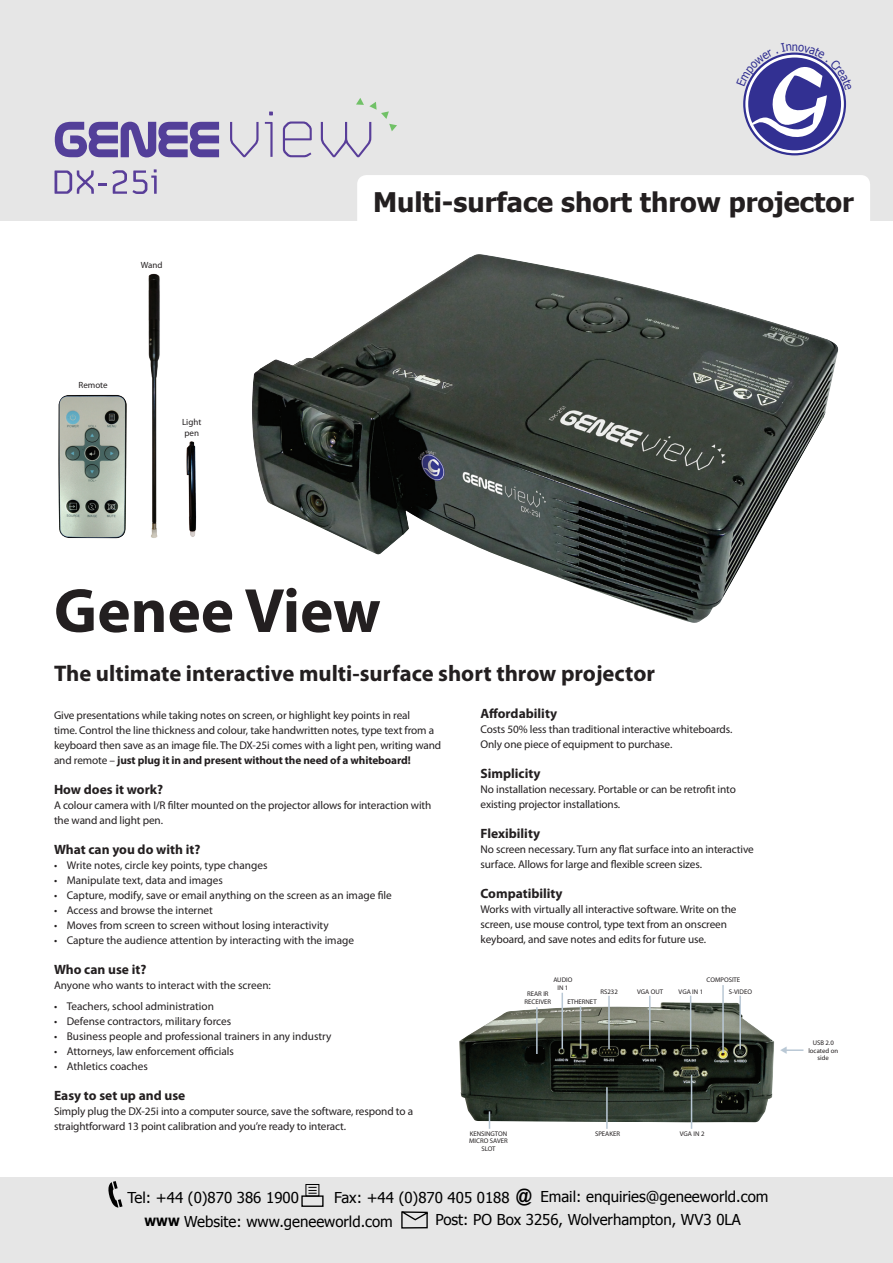
<style>
.page{position:relative;width:893px;height:1263px;background:#fff}
.page>*{position:absolute;margin:0;border:0;box-sizing:border-box;transform-origin:0 0}
.t1{font:700 63px "Myriad Pro";color:#231f20}
.t2{font:700 27px "Tahoma";color:#231f20}
.t3{font:700 22.65px "Myriad Pro";color:#231f20}
.t4{font:15px "Tahoma";color:#000}
.t5{font:700 13.5px "Myriad Pro";color:#231f20}
.t6{font:700 11.4px "Tahoma";color:#000}
.t7{font:11.25px/15px "Myriad Pro";letter-spacing:-.01em;color:#231f20}
.t8{font:9px/11.2px "Myriad Pro";color:#231f20}
.t9{font:6.75px/7.5px "Myriad Pro";color:#231f20;text-align:center}
.s1{font-weight:700}
.s2{font-family:"Impact";font-size:20.25px}
</style>
<div class="page">
<div style="left:0;top:0;width:893px;height:221px;background:#e6e6e6"></div>
<div style="left:357px;top:175px;width:513px;height:73px;background:#fff;border-radius:9px"></div>
<div style="left:0;top:1176px;width:893px;height:87px;background:#e6e6e6"></div>
<svg style="left:108px;top:1181px;width:15px;height:26px"></svg>
<svg style="left:401px;top:1211px;width:27px;height:18px"></svg>
<div style="left:305px;top:1184px;width:14px;height:12px;border:1px solid #000"></div>
<svg style="left:308px;top:1187px;width:9px;height:7px"></svg>
<div style="left:301px;top:1195px;width:23px;height:12px;border:1px solid #000"></div>
<svg style="left:54px;top:121px;width:166px;height:37px"></svg>
<svg style="left:230px;top:122px;width:29px;height:35px"></svg>
<svg style="left:265px;top:112px;width:8px;height:45px"></svg>
<svg style="left:283px;top:121px;width:29px;height:36px"></svg>
<svg style="left:321px;top:98px;width:76px;height:59px"></svg>
<svg style="left:55px;top:169px;width:102px;height:25px"></svg>
<img style="left:252px;top:254px;width:587px;height:369px">
<img style="left:148px;top:273px;width:12px;height:265px">
<img style="left:186px;top:441px;width:11px;height:96px">
<img style="left:58px;top:395px;width:69px;height:143px">
<img style="left:459px;top:1002px;width:315px;height:120px">
<svg style="left:489px;top:1111px;width:1px;height:18px"></svg>
<hr style="left:536px;top:1007px;width:2px;height:47px;background:#b9c8d5">
<hr style="left:561px;top:993px;width:2px;height:56px;background:#b9c8d5">
<hr style="left:580px;top:1006px;width:1px;height:43px;background:#b9c8d5">
<hr style="left:608px;top:996px;width:2px;height:53px;background:#b9c8d5">
<hr style="left:649px;top:996px;width:2px;height:53px;background:#b9c8d5">
<hr style="left:690px;top:996px;width:1px;height:53px;background:#b9c8d5">
<hr style="left:722px;top:985px;width:2px;height:68px;background:#b9c8d5">
<hr style="left:739px;top:996px;width:2px;height:53px;background:#b9c8d5">
<hr style="left:606px;top:1087px;width:2px;height:42px;background:#b9c8d5">
<hr style="left:691px;top:1075px;width:1px;height:54px;background:#b9c8d5">
<hr style="left:782px;top:1049px;width:21px;height:2px;background:#b9c8d5">
<svg style="left:743px;top:52px;width:104px;height:101px"></svg>
<p class="t8" style="left:141px;top:259px;width:23px">Wand</p>
<p class="t8" style="left:78px;top:379px;width:31px">Remote</p>
<p class="t8" style="left:182px;top:416px;width:21px">Light pen</p>
<p class="t2" style="left:373px;top:185px;width:482px">Multi-surface short throw projector</p>
<p class="t1" style="left:54px;top:570px;width:328px">Genee View</p>
<p class="t3" style="left:54px;top:658px;width:602px">The ultimate interactive multi-surface short throw projector</p>
<p class="t7" style="left:54px;top:707px;width:389px">Give presentations while taking notes on screen, or highlight key points in real<br>time. Control the line thickness and colour, take handwritten notes, type text from a keyboard then save as an image file. The DX-25i comes with a light pen, writing wand and remote – <span class="s1">just plug it in and present without the need of a whiteboard!</span></p>
<p class="t5" style="left:54px;top:780px;width:111px">How does it work?</p>
<p class="t7" style="left:54px;top:797px;width:379px">A colour camera with I/R filter mounted on the projector allows for interaction with the wand and light pen.</p>
<p class="t5" style="left:54px;top:840px;width:148px">What can you do with it?</p>
<p class="t7" style="left:54px;top:857px;width:215px">• Write notes, circle key points, type changes</p>
<p class="t7" style="left:54px;top:872px;width:170px">• Manipulate text, data and images</p>
<p class="t7" style="left:54px;top:887px;width:339px">• Capture, modify, save or email anything on the screen as an image file</p>
<p class="t7" style="left:54px;top:902px;width:160px">• Access and browse the internet</p>
<p class="t7" style="left:54px;top:917px;width:276px">• Moves from screen to screen without losing interactivity</p>
<p class="t7" style="left:54px;top:932px;width:302px">• Capture the audience attention by interacting with the image</p>
<p class="t5" style="left:54px;top:960px;width:94px">Who can use it?</p>
<p class="t7" style="left:54px;top:977px;width:218px">Anyone who wants to interact with the screen:</p>
<p class="t7" style="left:54px;top:999px;width:161px">• Teachers, school administration</p>
<p class="t7" style="left:54px;top:1014px;width:179px">• Defense contractors, military forces</p>
<p class="t7" style="left:54px;top:1029px;width:279px">• Business people and professional trainers in any industry</p>
<p class="t7" style="left:54px;top:1044px;width:181px">• Attorneys, law enforcement officials</p>
<p class="t7" style="left:54px;top:1059px;width:95px">• Athletics coaches</p>
<p class="t5" style="left:54px;top:1087px;width:133px">Easy to set up and use</p>
<p class="t7" style="left:54px;top:1104px;width:361px">Simply plug the DX-25i into a computer source, save the software, respond to a straightforward 13 point calibration and you’re ready to interact.</p>
<p class="t5" style="left:480px;top:704px;width:78px">Affordability</p>
<p class="t7" style="left:480px;top:721px;width:253px">Costs 50% less than traditional interactive whiteboards.<br>Only one piece of equipment to purchase.</p>
<p class="t5" style="left:480px;top:764px;width:61px">Simplicity</p>
<p class="t7" style="left:480px;top:781px;width:257px">No installation necessary. Portable or can be retrofit into existing projector installations.</p>
<p class="t5" style="left:480px;top:824px;width:61px">Flexibility</p>
<p class="t7" style="left:480px;top:841px;width:275px">No screen necessary. Turn any flat surface into an interactive surface. Allows for large and flexible screen sizes.</p>
<p class="t5" style="left:480px;top:884px;width:84px">Compatibility</p>
<p class="t7" style="left:480px;top:901px;width:258px">Works with virtually all interactive software. Write on the screen, use mouse control, type text from an onscreen keyboard, and save notes and edits for future use.</p>
<p class="t9" style="left:707px;top:976px;width:35px">COMPOSITE</p>
<p class="t9" style="left:729px;top:987px;width:25px">S-VIDEO</p>
<p class="t9" style="left:553px;top:976px;width:21px">AUDIO</p>
<p class="t9" style="left:557px;top:984px;width:12px">IN 1</p>
<p class="t9" style="left:567px;top:997px;width:31px">ETHERNET</p>
<p class="t9" style="left:601px;top:987px;width:19px">RS232</p>
<p class="t9" style="left:637px;top:987px;width:28px">VGA OUT</p>
<p class="t9" style="left:679px;top:987px;width:26px">VGA IN 1</p>
<p class="t9" style="left:525px;top:990px;width:28px">REAR IR<br>RECEIVER</p>
<p class="t9" style="left:470px;top:1129px;width:39px">KENSINGTON</p>
<p class="t9" style="left:469px;top:1137px;width:40px">MICRO SAVER<br>SLOT</p>
<p class="t9" style="left:595px;top:1129px;width:26px">SPEAKER</p>
<p class="t9" style="left:680px;top:1129px;width:26px">VGA IN 2</p>
<p class="t4" style="left:127px;top:1188px;width:173px">Tel: +44 (0)870 386 1900</p>
<p class="t4" style="left:334px;top:1187px;width:199px">Fax: +44 (0)870 405 0188 <span class="s2">@</span></p>
<p class="t4" style="left:540px;top:1187px;width:230px">Email: enquiries@geneeworld.com</p>
<p class="t4" style="left:184px;top:1212px;width:210px">Website: www.geneeworld.com</p>
<p class="t4" style="left:435px;top:1210px;width:307px">Post: PO Box 3256, Wolverhampton, WV3 0LA</p>
<p class="t6" style="left:145px;top:1214px;width:37px">WWW</p>
<p class="t9" style="left:808px;top:1039px;width:31px">USB 2.0 located on side</p>
</div>
